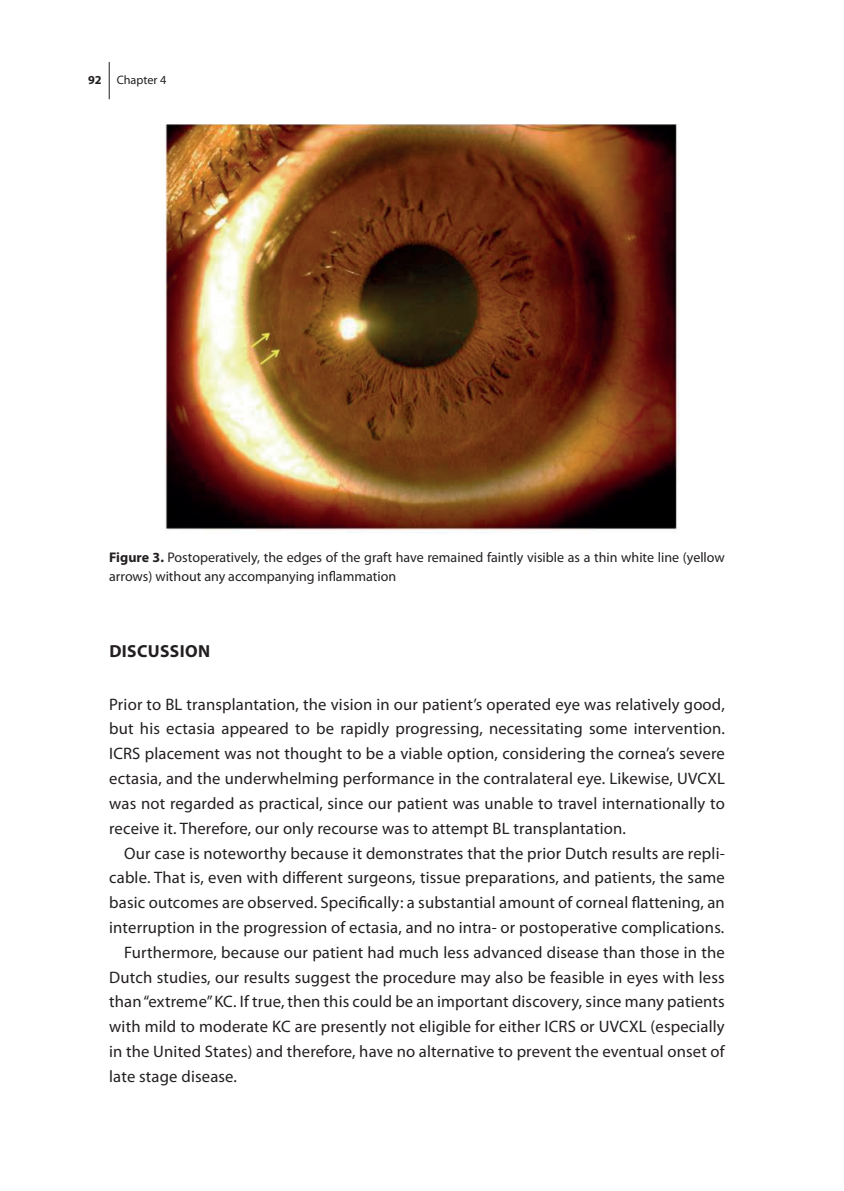
<style>
.page{position:relative;width:844px;height:1191px;background:#fff}
.page>*{position:absolute;margin:0;border:0;box-sizing:border-box;transform-origin:0 0}
.t1{font:700 17.5px "Myriad Pro";letter-spacing:.02em;color:#231f20}
.t2{font:16.62px/24.8px "Myriad Pro";letter-spacing:.01em;color:#231f20;text-align:justify}
.t3{font:14px/19.2px "Myriad Pro";color:#231f20}
.t4{font:12.25px "Myriad Pro";color:#231f20}
.s1{font-weight:700}
</style>
<div class="page">
<hr style="left:109px;top:62px;width:1px;height:37px;background:#231f20">
<img style="left:165px;top:125px;width:514px;height:408px">
<p class="t4" style="left:88px;top:72px;width:80px"><span class="s1">92</span> Chapter 4</p>
<p class="t3" style="left:109px;top:547px;width:617px"><span class="s1">FIGURE 3.</span> Postoperatively, the edges of the graft have remained faintly visible as a thin white line (yellow arrows) without any accompanying inflammation</p>
<p class="t1" style="left:109px;top:639px;width:102px">DISCUSSION</p>
<p class="t2" style="left:109px;top:691px;width:617px">Prior to BL transplantation, the vision in our patient’s operated eye was relatively good, but his ectasia appeared to be rapidly progressing, necessitating some intervention.<br>ICRS placement was not thought to be a viable option, considering the cornea’s severe ectasia, and the underwhelming performance in the contralateral eye. Likewise, UVCXL was not regarded as practical, since our patient was unable to travel internationally to receive it. Therefore, our only recourse was to attempt BL transplantation.</p>
<p class="t2" style="left:124px;top:840px;width:602px">Our case is noteworthy because it demonstrates that the prior Dutch results are repli-</p>
<p class="t2" style="left:109px;top:865px;width:617px">cable. That is, even with different surgeons, tissue preparations, and patients, the same</p>
<p class="t2" style="left:109px;top:890px;width:617px">basic outcomes are observed. Specifically: a substantial amount of corneal flattening, an</p>
<p class="t2" style="left:109px;top:914px;width:616px">interruption in the progression of ectasia, and no intra- or postoperative complications.</p>
<p class="t2" style="left:124px;top:939px;width:602px">Furthermore, because our patient had much less advanced disease than those in the</p>
<p class="t2" style="left:109px;top:964px;width:617px">Dutch studies, our results suggest the procedure may also be feasible in eyes with less</p>
<p class="t2" style="left:109px;top:989px;width:617px">than “extreme” KC. If true, then this could be an important discovery, since many patients</p>
<p class="t2" style="left:109px;top:1014px;width:617px">with mild to moderate KC are presently not eligible for either ICRS or UVCXL (especially</p>
<p class="t2" style="left:109px;top:1038px;width:617px">in the United States) and therefore, have no alternative to prevent the eventual onset of</p>
<p class="t2" style="left:109px;top:1063px;width:129px">late stage disease.</p>
</div>
